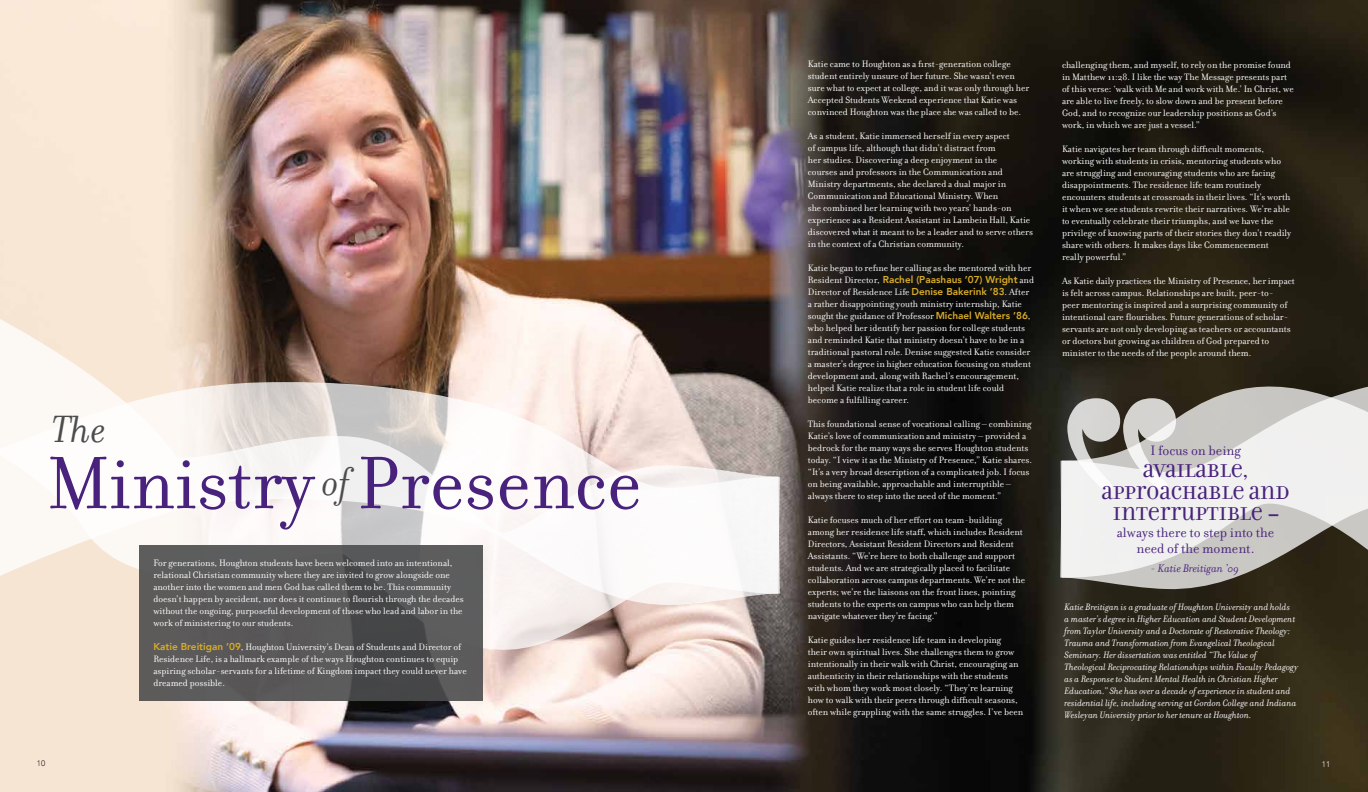
<style>
.page{position:relative;width:1368px;height:792px;background:#fff}
.page>*{position:absolute;margin:0;border:0;box-sizing:border-box;transform-origin:0 0}
.t1{font:80px "Filosofia";color:#48227c}
.t2{font:italic 41px "Filosofia";color:#4b4c4d}
.t3{font:20px/21.5px "Filosofia Unicase";color:#48227c;text-align:center}
.t4{font:14.6px "Filosofia";color:#48227c}
.t5{font:italic 12px "Filosofia";color:#48227c}
.t6{font:10px/12px "Filosofia";color:#fff}
.t7{font:italic 10px/12px "Filosofia";color:#fff}
.t8{font:300 8px "Avenir";color:#231f20}
.t9{font:300 8px "Avenir";color:#fff}
.s1{font-family:"Avenir";font-weight:800;color:#d9ac27}
.s2{font-family:"Avenir";font-weight:800;font-size:19.1px}
</style>
<div class="page">
<img style="left:0;top:0;width:1368px;height:792px">
<svg style="left:0;top:291px;width:780px;height:360px"></svg>
<svg style="left:139px;top:545px;width:344px;height:156px;background:#575657"></svg>
<svg style="left:1060px;top:381px;width:308px;height:209px"></svg>
<svg style="left:1067px;top:398px;width:109px;height:94px"></svg>
<p class="t2" style="left:52px;top:408px;width:56px">The</p>
<p class="t1" style="left:46px;top:439px;width:270px">Ministry</p>
<p class="t2" style="left:322px;top:461px;width:29px">of</p>
<p class="t1" style="left:357px;top:439px;width:286px">Presence</p>
<p class="t6" style="left:153px;top:557px;width:312px">For generations, Houghton students have been welcomed into an intentional, relational Christian community where they are invited to grow alongside one another into the women and men God has called them to be. This community doesn’t happen by accident, nor does it continue to flourish through the decades without the ongoing, purposeful development of those who lead and labor in the work of ministering to our students.</p>
<p class="t6" style="left:153px;top:641px;width:315px"><span class="s1">Katie Breitigan ’09</span>, Houghton University’s Dean of Students and Director of Residence Life, is a hallmark example of the ways Houghton continues to equip aspiring scholar-servants for a lifetime of Kingdom impact they could never have dreamed possible.</p>
<p class="t6" style="left:808px;top:58px;width:223px">Katie came to Houghton as a first-generation college student entirely unsure of her future. She wasn’t even sure what to expect at college, and it was only through her Accepted Students Weekend experience that Katie was convinced Houghton was the place she was called to be.</p>
<p class="t6" style="left:808px;top:130px;width:227px">As a student, Katie immersed herself in every aspect<br>of campus life, although that didn’t distract from<br>her studies. Discovering a deep enjoyment in the<br>courses and professors in the Communication and Ministry departments, she declared a dual major in Communication and Educational Ministry. When<br>she combined her learning with two years’ hands-on experience as a Resident Assistant in Lambein Hall, Katie discovered what it meant to be a leader and to serve others in the context of a Christian community.</p>
<p class="t6" style="left:808px;top:262px;width:228px">Katie began to refine her calling as she mentored with her Resident Director, <span class="s1">Rachel (Paashaus ’07) Wright</span> and Director of Residence Life <span class="s1">Denise Bakerink ’83</span>. After a rather disappointing youth ministry internship, Katie sought the guidance of Professor <span class="s1">Michael Walters ’86</span>, who helped her identify her passion for college students and reminded Katie that ministry doesn’t have to be in a traditional pastoral role. Denise suggested Katie consider a master’s degree in higher education focusing on student development and, along with Rachel’s encouragement, helped Katie realize that a role in student life could become a fulfilling career.</p>
<p class="t6" style="left:808px;top:418px;width:226px">This foundational sense of vocational calling – combining Katie’s love of communication and ministry – provided a bedrock for the many ways she serves Houghton students today. “I view it as the Ministry of Presence,” Katie shares. “It’s a very broad description of a complicated job. I focus on being available, approachable and interruptible – always there to step into the need of the moment.”</p>
<p class="t6" style="left:808px;top:514px;width:219px">Katie focuses much of her effort on team-building among her residence life staff, which includes Resident Directors, Assistant Resident Directors and Resident Assistants. “We’re here to both challenge and support students. And we are strategically placed to facilitate collaboration across campus departments. We’re not the experts; we’re the liaisons on the front lines, pointing students to the experts on campus who can help them navigate whatever they’re facing.”</p>
<p class="t6" style="left:808px;top:634px;width:217px">Katie guides her residence life team in developing<br>their own spiritual lives. She challenges them to grow intentionally in their walk with Christ, encouraging an authenticity in their relationships with the students with whom they work most closely. “They’re learning how to walk with their peers through difficult seasons, often while grappling with the same struggles. I’ve been</p>
<p class="t6" style="left:1062px;top:59px;width:233px">challenging them, and myself, to rely on the promise found in Matthew 11:28. I like the way The Message presents part of this verse: ‘walk with Me and work with Me.’ In Christ, we are able to live freely, to slow down and be present before God, and to recognize our leadership positions as God’s work, in which we are just a vessel.”</p>
<p class="t6" style="left:1062px;top:143px;width:231px">Katie navigates her team through difficult moments, working with students in crisis, mentoring students who are struggling and encouraging students who are facing disappointments. The residence life team routinely encounters students at crossroads in their lives. “It’s worth it when we see students rewrite their narratives. We’re able to eventually celebrate their triumphs, and we have the privilege of knowing parts of their stories they don’t readily share with others. It makes days like Commencement</p>
<p class="t6" style="left:1062px;top:251px;width:66px">really powerful.”</p>
<p class="t6" style="left:1062px;top:275px;width:234px">As Katie daily practices the Ministry of Presence, her impact is felt across campus. Relationships are built, peer-to-<br>peer mentoring is inspired and a surprising community of intentional care flourishes. Future generations of scholar&shy;servants are not only developing as teachers or accountants or doctors but growing as children of God prepared to minister to the needs of the people around them.</p>
<p class="t4" style="left:1150px;top:442px;width:92px">I focus on being</p>
<p class="t3" style="left:1101px;top:460px;width:190px">AVAILABLE,<br>APPROACHABLE AND<br>INTERRUPTIBLE <span class="s2">–</span></p>
<p class="t4" style="left:1117px;top:524px;width:159px">always there to step into the</p>
<p class="t4" style="left:1137px;top:540px;width:120px">need of the moment.</p>
<p class="t5" style="left:1151px;top:562px;width:90px">- Katie Breitigan ’09</p>
<p class="t7" style="left:1065px;top:601px;width:235px">Katie Breitigan is a graduate of Houghton University and holds<br>a master’s degree in Higher Education and Student Development from Taylor University and a Doctorate of Restorative Theology:<br>Trauma and Transformation from Evangelical Theological Seminary. Her dissertation was entitled “The Value of Theological Reciprocating Relationships within Faculty Pedagogy as a Response to Student Mental Health in Christian Higher Education.” She has over a decade of experience in student and residential life, including serving at Gordon College and Indiana Wesleyan University prior to her tenure at Houghton.</p>
<p class="t8" style="left:37px;top:758px;width:10px">10</p>
<p class="t9" style="left:1322px;top:760px;width:10px">11</p>
</div>
